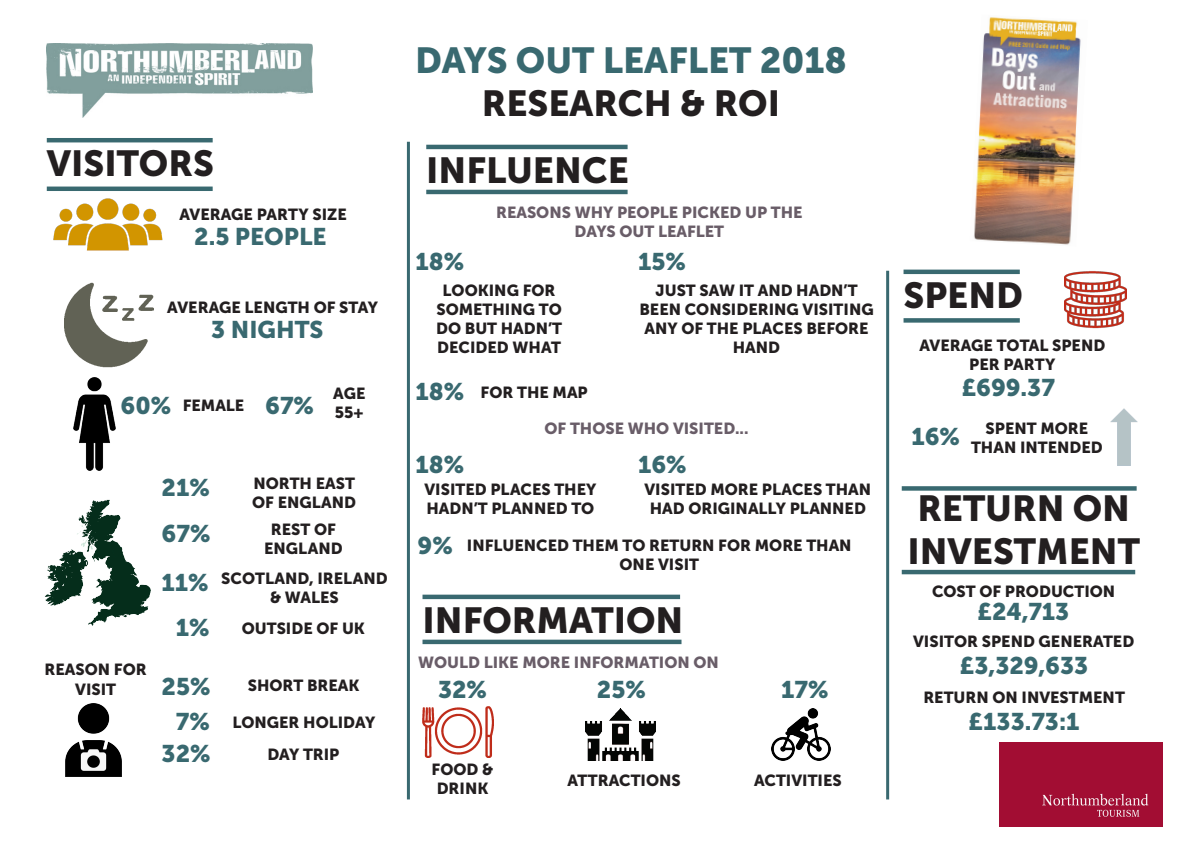
<style>
.page{position:relative;width:1191px;height:842px;background:#fff}
.page>*{position:absolute;margin:0;border:0;box-sizing:border-box;transform-origin:0 0}
.t1{font:36px "Museo Sans 900";color:#231f20}
.t2{font:36px "Museo Sans 900";color:#396970}
.t3{font:24px "Museo Sans 900";color:#396970}
.t4{font:16px/19.2px "Museo Sans 900";color:#231f20;text-align:center}
.t5{font:16px "Museo Sans 900";color:#695d68}
</style>
<div class="page">
<img style="left:47px;top:44px;width:265px;height:74px">
<div style="left:1000px;top:743px;width:162px;height:84px;background:#a20d33"></div>
<hr style="left:47px;top:187px;width:166px;height:4px;background:#396970">
<hr style="left:47px;top:138px;width:166px;height:4px;background:#396970">
<img style="left:46px;top:186px;width:124px;height:65px">
<hr style="left:407px;top:142px;width:3px;height:657px;background:#396970">
<img style="left:422px;top:706px;width:71px;height:51px">
<img style="left:974px;top:17px;width:107px;height:228px">
<img style="left:64px;top:282px;width:90px;height:86px">
<hr style="left:426px;top:190px;width:201px;height:4px;background:#396970">
<hr style="left:426px;top:145px;width:201px;height:4px;background:#396970">
<img style="left:73px;top:377px;width:43px;height:94px">
<img style="left:45px;top:499px;width:106px;height:127px">
<hr style="left:901px;top:570px;width:234px;height:4px;background:#396970">
<div style="left:901px;top:486px;width:235px;height:5px;background:#396970"></div>
<hr style="left:422px;top:640px;width:259px;height:4px;background:#396970">
<hr style="left:422px;top:595px;width:258px;height:4px;background:#396970">
<hr style="left:886px;top:271px;width:3px;height:528px;background:#396970">
<img style="left:66px;top:703px;width:55px;height:74px">
<img style="left:1064px;top:271px;width:62px;height:58px">
<div style="left:903px;top:318px;width:116px;height:5px;background:#396970"></div>
<hr style="left:903px;top:270px;width:116px;height:4px;background:#396970">
<img style="left:1110px;top:409px;width:27px;height:56px">
<img style="left:771px;top:709px;width:59px;height:51px">
<img style="left:585px;top:709px;width:71px;height:51px">
<p class="t1" style="left:47px;top:143px;width:169px">VISITORS</p>
<p class="t4" style="left:179px;top:205px;width:169px">AVERAGE PARTY SIZE</p>
<p class="t3" style="left:194px;top:223px;width:134px">2.5 PEOPLE</p>
<p class="t4" style="left:167px;top:297px;width:212px">AVERAGE LENGTH OF STAY</p>
<p class="t3" style="left:211px;top:316px;width:114px">3 NIGHTS</p>
<p class="t3" style="left:120px;top:392px;width:52px">60%</p>
<p class="t4" style="left:183px;top:396px;width:63px">FEMALE</p>
<p class="t3" style="left:265px;top:392px;width:50px">67%</p>
<p class="t4" style="left:333px;top:384px;width:34px">AGE</p>
<p class="t4" style="left:335px;top:403px;width:30px">55+</p>
<p class="t4" style="left:45px;top:660px;width:104px">REASON FOR<br>VISIT</p>
<p class="t3" style="left:162px;top:474px;width:50px">21%</p>
<p class="t4" style="left:252px;top:474px;width:105px;text-align:left">NORTH EAST<br>OF ENGLAND</p>
<p class="t3" style="left:162px;top:520px;width:50px">67%</p>
<p class="t4" style="left:264px;top:520px;width:80px">REST OF<br>ENGLAND</p>
<p class="t3" style="left:162px;top:569px;width:49px">11%</p>
<p class="t4" style="left:221px;top:569px;width:168px">SCOTLAND, IRELAND</p>
<p class="t4" style="left:270px;top:588px;width:70px">&amp; WALES</p>
<p class="t3" style="left:176px;top:614px;width:35px">1%</p>
<p class="t4" style="left:242px;top:619px;width:125px">OUTSIDE OF UK</p>
<p class="t3" style="left:162px;top:673px;width:50px">25%</p>
<p class="t4" style="left:248px;top:676px;width:113px">SHORT BREAK</p>
<p class="t3" style="left:176px;top:707px;width:36px">7%</p>
<p class="t4" style="left:232px;top:712px;width:144px">LONGER HOLIDAY</p>
<p class="t3" style="left:162px;top:740px;width:50px">32%</p>
<p class="t4" style="left:267px;top:744px;width:74px">DAY TRIP</p>
<p class="t2" style="left:415px;top:40px;width:433px">DAYS OUT LEAFLET 2018</p>
<p class="t1" style="left:482px;top:83px;width:300px">RESEARCH &amp; ROI</p>
<p class="t1" style="left:426px;top:150px;width:204px">INFLUENCE</p>
<p class="t5" style="left:496px;top:203px;width:308px">REASONS WHY PEOPLE PICKED UP THE</p>
<p class="t5" style="left:574px;top:222px;width:151px">DAYS OUT LEAFLET</p>
<p class="t3" style="left:638px;top:248px;width:49px">15%</p>
<p class="t4" style="left:639px;top:280px;width:236px">JUST SAW IT AND HADN’T<br>BEEN CONSIDERING VISITING<br>ANY OF THE PLACES BEFORE<br>HAND</p>
<p class="t3" style="left:415px;top:248px;width:50px">18%</p>
<p class="t4" style="left:436px;top:280px;width:127px">LOOKING FOR<br>SOMETHING TO<br>DO BUT HADN’T<br>DECIDED WHAT</p>
<p class="t3" style="left:415px;top:378px;width:50px">18%</p>
<p class="t4" style="left:480px;top:383px;width:109px">FOR THE MAP</p>
<p class="t5" style="left:544px;top:419px;width:206px">OF THOSE WHO VISITED...</p>
<p class="t3" style="left:415px;top:451px;width:50px">18%</p>
<p class="t4" style="left:424px;top:479px;width:173px;text-align:left">VISITED PLACES THEY<br>HADN’T PLANNED TO</p>
<p class="t3" style="left:638px;top:451px;width:50px">16%</p>
<p class="t4" style="left:644px;top:479px;width:228px">VISITED MORE PLACES THAN<br>HAD ORIGINALLY PLANNED</p>
<p class="t3" style="left:417px;top:532px;width:37px">9%</p>
<p class="t4" style="left:467px;top:535px;width:386px">INFLUENCED THEM TO RETURN FOR MORE THAN<br>ONE VISIT</p>
<p class="t1" style="left:422px;top:600px;width:262px">INFORMATION</p>
<p class="t5" style="left:418px;top:653px;width:302px">WOULD LIKE MORE INFORMATION ON</p>
<p class="t3" style="left:438px;top:676px;width:50px">32%</p>
<p class="t4" style="left:431px;top:759px;width:63px">FOOD &amp;<br>DRINK</p>
<p class="t3" style="left:597px;top:676px;width:50px">25%</p>
<p class="t4" style="left:567px;top:771px;width:115px">ATTRACTIONS</p>
<p class="t3" style="left:781px;top:676px;width:49px">17%</p>
<p class="t4" style="left:754px;top:771px;width:89px">ACTIVITIES</p>
<p class="t1" style="left:903px;top:275px;width:121px">SPEND</p>
<p class="t4" style="left:919px;top:335px;width:187px">AVERAGE TOTAL SPEND</p>
<p class="t4" style="left:969px;top:354px;width:88px">PER PARTY</p>
<p class="t3" style="left:961px;top:374px;width:95px">£699.37</p>
<p class="t3" style="left:911px;top:423px;width:50px">16%</p>
<p class="t4" style="left:971px;top:419px;width:133px">SPENT MORE<br>THAN INTENDED</p>
<p class="t1" style="left:917px;top:488px;width:214px">RETURN ON</p>
<p class="t1" style="left:907px;top:531px;width:234px">INVESTMENT</p>
<p class="t4" style="left:932px;top:581px;width:185px">COST OF PRODUCTION</p>
<p class="t3" style="left:977px;top:598px;width:93px">£24,713</p>
<p class="t4" style="left:913px;top:632px;width:223px">VISITOR SPEND GENERATED</p>
<p class="t3" style="left:960px;top:652px;width:130px">£3,329,633</p>
<p class="t4" style="left:923px;top:688px;width:203px">RETURN ON INVESTMENT</p>
<p class="t3" style="left:968px;top:707px;width:112px">£133.73:1</p>
</div>
